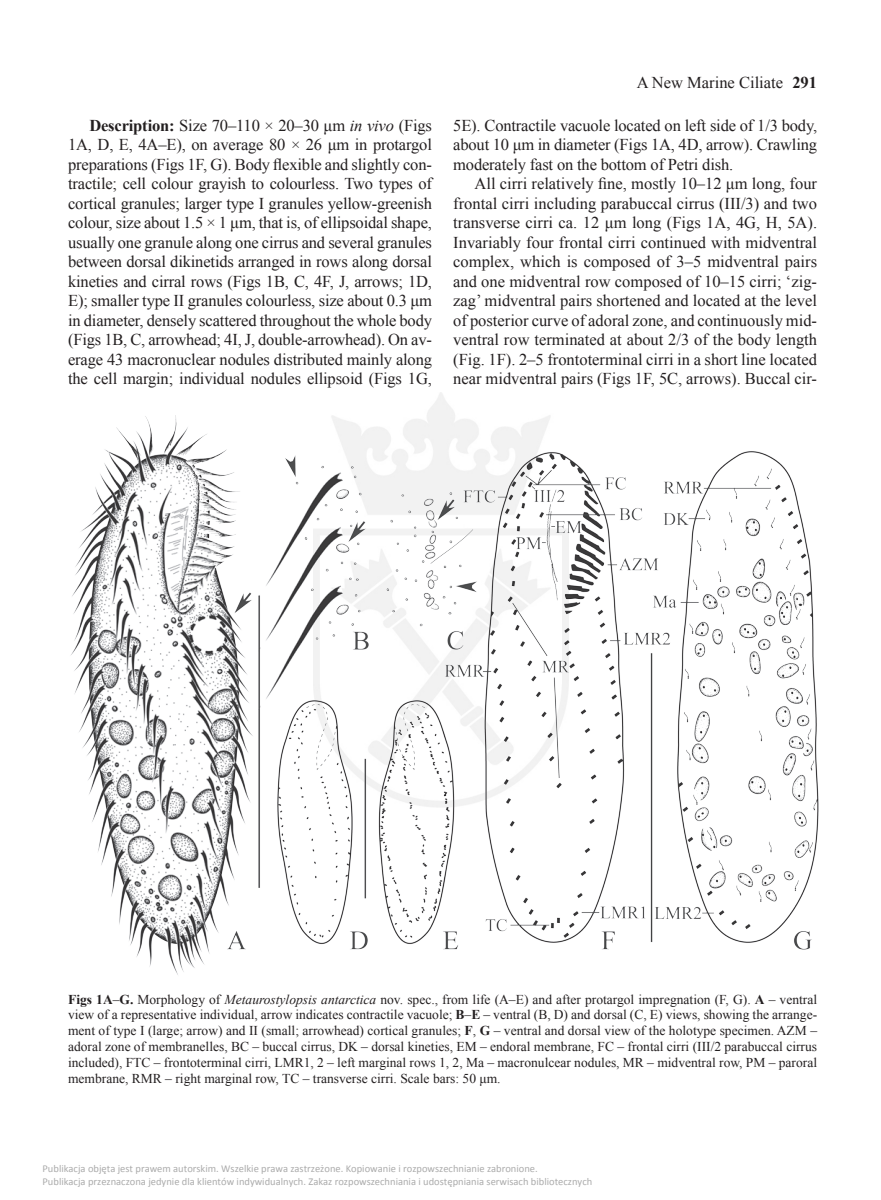
<style>
.page{position:relative;width:881px;height:1200px;background:#fff}
.page>*{position:absolute;margin:0;border:0;box-sizing:border-box;transform-origin:0 0}
.t1{font:16.5px/19.5px "Times New Roman";letter-spacing:-.01em;color:#231f20;text-align:justify}
.t2{font:13.5px/15.8px "Times New Roman";color:#231f20;text-align:justify}
.t3{font:10.5px/12.6px "Calibri";color:#ababab}
.s1{font-weight:700}
.s2{font-style:italic}
</style>
<div class="page">
<img style="left:71px;top:415px;width:748px;height:560px">
<p class="t1" style="left:636px;top:72px;width:182px">A New Marine Ciliate <span class="s1">291</span></p>
<p class="t1" style="left:68px;top:115px;width:365px;text-indent:21px"><span class="s1">Description:</span> Size 70–110 × 20–30 μm <span class="s2">in vivo</span> (Figs 1A, D, E, 4A–E), on average 80 × 26 μm in protargol preparations (Figs 1F, G). Body flexible and slightly con&shy;tractile; cell colour grayish to colourless. Two types of cortical granules; larger type I granules yellow-greenish colour, size about 1.5 × 1 μm, that is, of ellipsoidal shape, usually one granule along one cirrus and several granules between dorsal dikinetids arranged in rows along dorsal kineties and cirral rows (Figs 1B, C, 4F, J, arrows; 1D, E); smaller type II granules colourless, size about 0.3 μm in diameter, densely scattered throughout the whole body (Figs 1B, C, arrowhead; 4I, J, double-arrowhead). On av&shy;erage 43 macronuclear nodules distributed mainly along the cell margin; individual nodules ellipsoid (Figs 1G,</p>
<p class="t1" style="left:453px;top:115px;width:365px">5E). Contractile vacuole located on left side of 1/3 body, about 10 μm in diameter (Figs 1A, 4D, arrow). Crawling moderately fast on the bottom of Petri dish.</p>
<p class="t1" style="left:453px;top:174px;width:365px;text-indent:21px">All cirri relatively fine, mostly 10–12 μm long, four frontal cirri including parabuccal cirrus (III/3) and two transverse cirri ca. 12 μm long (Figs 1A, 4G, H, 5A).<br>Invariably four frontal cirri continued with midventral complex, which is composed of 3–5 midventral pairs and one midventral row composed of 10–15 cirri; ‘zig&shy;zag’ midventral pairs shortened and located at the level of posterior curve of adoral zone, and continuously mid&shy;ventral row terminated at about 2/3 of the body length (Fig. 1F). 2–5 frontoterminal cirri in a short line located near midventral pairs (Figs 1F, 5C, arrows). Buccal cir-</p>
<p class="t2" style="left:68px;top:990px;width:750px"><span class="s1">Figs 1A</span>–<span class="s1">G.</span> Morphology of <span class="s2">Metaurostylopsis antarctica</span> nov. spec., from life (A–E) and after protargol impregnation (F, G). <span class="s1">A</span> – ventral view of a representative individual, arrow indicates contractile vacuole; <span class="s1">B</span>–<span class="s1">E</span> – ventral (B, D) and dorsal (C, E) views, showing the arrange&shy;ment of type I (large; arrow) and II (small; arrowhead) cortical granules; <span class="s1">F</span>, <span class="s1">G</span> – ventral and dorsal view of the holotype specimen. AZM – adoral zone of membranelles, BC – buccal cirrus, DK – dorsal kineties, EM – endoral membrane, FC – frontal cirri (III/2 parabuccal cirrus included), FTC – frontoterminal cirri, LMR1, 2 – left marginal rows 1, 2, Ma – macronulcear nodules, MR – midventral row, PM – paroral membrane, RMR – right marginal row, TC – transverse cirri. Scale bars: 50 μm.</p>
<p class="t3" style="left:43px;top:1161px;width:551px">Publikacja objęta jest prawem autorskim. Wszelkie prawa zastrzeżone. Kopiowanie i rozpowszechnianie zabronione.<br>Publikacja przeznaczona jedynie dla klientów indywidualnych. Zakaz rozpowszechniania i udostępniania serwisach bibliotecznych</p>
</div>
